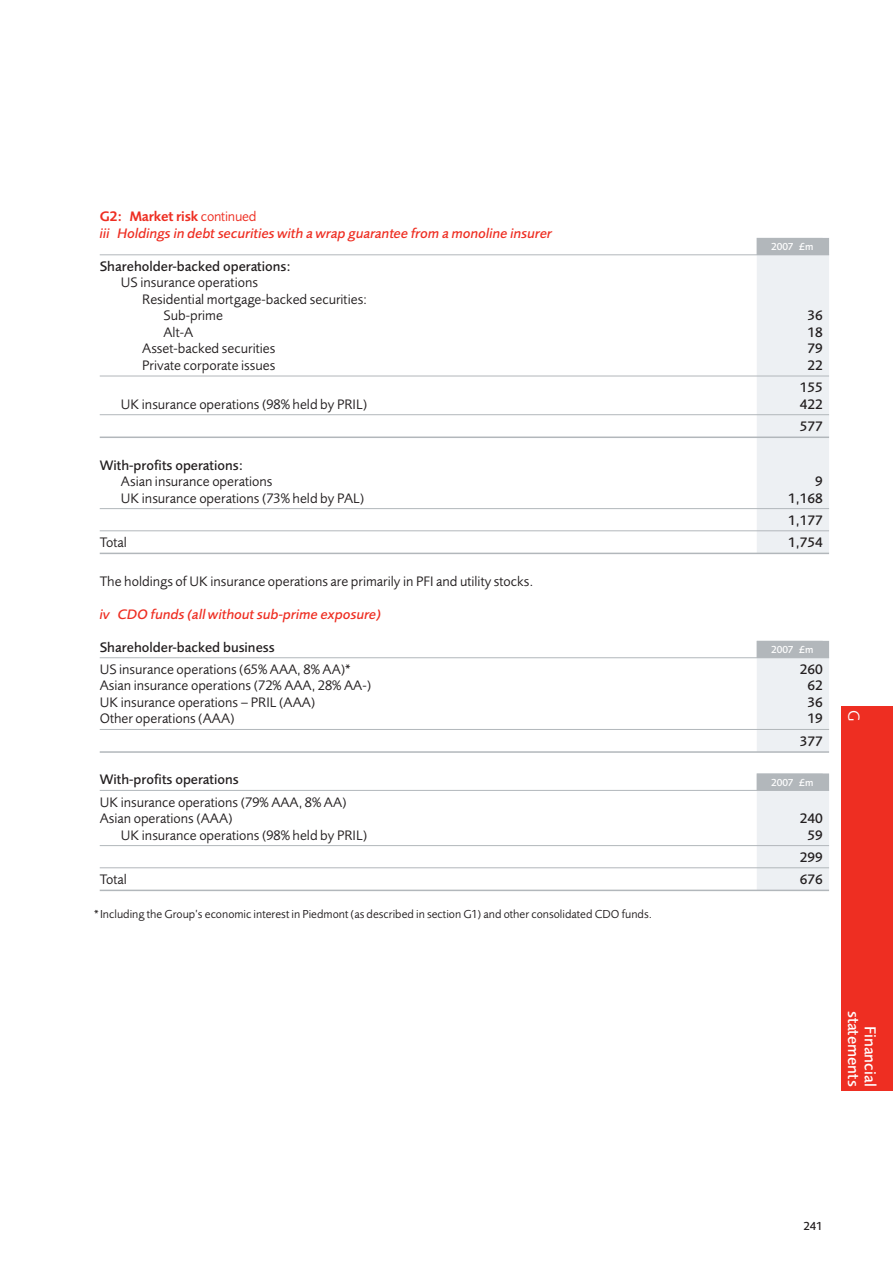
<style>
.page{position:relative;width:893px;height:1263px;background:#fff}
.page>*{position:absolute;margin:0;border:0;box-sizing:border-box;transform-origin:0 0}
.t1{font:500 16.5px/16.5px "Pru Sans";color:#fff;text-align:right}
.t2{font:16.5px "Pru Sans";color:#fff}
.t3{font:14.25px/16.5px "Pru Sans";color:#231f20}
.t4{font:500 14.25px/22.2px "Pru Sans";color:#231f20;text-align:center}
.t5{font:italic 500 14.25px/16.5px "Pru Sans";color:#ee2e22}
.t6{font:12px "Pru Sans";color:#231f20}
.t7{font:500 12px "Pru Sans";color:#231f20}
.t8{font:500 10.5px "Pru Sans";color:#fff}
.s1{font-weight:600;font-style:normal}
.s2{font-weight:400;font-style:normal}
</style>
<div class="page">
<div style="left:842px;top:706px;width:51px;height:385px;background:#ee2e22"></div>
<div style="left:757px;top:238px;width:72px;height:315px;background:#edf0f3"></div>
<div style="left:757px;top:238px;width:72px;height:17px;background:#b2b7bb"></div>
<hr style="left:100px;top:254px;width:729px;height:1px;background:#b2b7bb">
<hr style="left:100px;top:376px;width:729px;height:1px;background:#b2b7bb">
<hr style="left:100px;top:414px;width:729px;height:1px;background:#b2b7bb">
<hr style="left:100px;top:437px;width:729px;height:1px;background:#b2b7bb">
<hr style="left:100px;top:508px;width:729px;height:1px;background:#b2b7bb">
<hr style="left:100px;top:530px;width:729px;height:1px;background:#b2b7bb">
<hr style="left:100px;top:553px;width:729px;height:1px;background:#b2b7bb">
<div style="left:757px;top:641px;width:72px;height:111px;background:#edf0f3"></div>
<div style="left:757px;top:641px;width:72px;height:17px;background:#b2b7bb"></div>
<hr style="left:100px;top:657px;width:729px;height:1px;background:#b2b7bb">
<hr style="left:100px;top:729px;width:729px;height:1px;background:#b2b7bb">
<hr style="left:100px;top:751px;width:729px;height:2px;background:#b2b7bb">
<div style="left:757px;top:774px;width:72px;height:117px;background:#edf0f3"></div>
<div style="left:757px;top:774px;width:72px;height:17px;background:#b2b7bb"></div>
<hr style="left:100px;top:790px;width:729px;height:1px;background:#b2b7bb">
<hr style="left:100px;top:845px;width:729px;height:1px;background:#b2b7bb">
<hr style="left:100px;top:867px;width:729px;height:1px;background:#b2b7bb">
<hr style="left:100px;top:890px;width:729px;height:1px;background:#b2b7bb">
<p class="t5" style="left:100px;top:210px;width:454px"><span class="s1">G2: Market risk</span> <span class="s2">continued<br></span>iii Holdings in debt securities with a wrap guarantee from a monoline insurer</p>
<p class="t8" style="left:771px;top:242px;width:44px">2007 £m</p>
<p class="t4" style="left:100px;top:256px;width:193px">Shareholder-backed operations:</p>
<p class="t3" style="left:121px;top:276px;width:138px">US insurance operations</p>
<p class="t3" style="left:142px;top:292px;width:227px">Residential mortgage-backed securities:</p>
<p class="t3" style="left:163px;top:309px;width:61px">Sub-prime</p>
<p class="t4" style="left:807px;top:306px;width:17px">36</p>
<p class="t3" style="left:163px;top:325px;width:31px">Alt-A</p>
<p class="t4" style="left:807px;top:322px;width:17px">18</p>
<p class="t3" style="left:142px;top:342px;width:135px">Asset-backed securities</p>
<p class="t4" style="left:807px;top:339px;width:17px">79</p>
<p class="t3" style="left:142px;top:358px;width:135px">Private corporate issues</p>
<p class="t4" style="left:800px;top:355px;width:25px">22<br>155</p>
<p class="t3" style="left:121px;top:397px;width:248px">UK insurance operations (98% held by PRIL)</p>
<p class="t4" style="left:800px;top:394px;width:24px;text-align:left">422<br>577</p>
<p class="t4" style="left:100px;top:455px;width:145px">With-profits operations:</p>
<p class="t3" style="left:121px;top:474px;width:153px">Asian insurance operations</p>
<p class="t4" style="left:815px;top:471px;width:9px">9</p>
<p class="t3" style="left:121px;top:491px;width:245px">UK insurance operations (73% held by PAL)</p>
<p class="t4" style="left:788px;top:488px;width:36px;text-align:left">1,168<br>1,177</p>
<p class="t3" style="left:100px;top:535px;width:29px">Total</p>
<p class="t4" style="left:788px;top:532px;width:36px">1,754</p>
<p class="t3" style="left:100px;top:574px;width:435px">The holdings of UK insurance operations are primarily in PFI and utility stocks.</p>
<p class="t5" style="left:100px;top:607px;width:283px">iv CDO funds (all without sub-prime exposure)</p>
<p class="t4" style="left:100px;top:637px;width:176px">Shareholder-backed business</p>
<p class="t8" style="left:771px;top:645px;width:44px">2007 £m</p>
<p class="t3" style="left:100px;top:662px;width:254px">US insurance operations (65% AAA, 8% AA)*</p>
<p class="t4" style="left:800px;top:659px;width:24px">260</p>
<p class="t3" style="left:100px;top:679px;width:273px">Asian insurance operations (72% AAA, 28% AA-)</p>
<p class="t4" style="left:807px;top:676px;width:17px">62</p>
<p class="t3" style="left:100px;top:695px;width:217px">UK insurance operations – PRIL (AAA)</p>
<p class="t4" style="left:807px;top:692px;width:17px">36</p>
<p class="t3" style="left:100px;top:712px;width:136px">Other operations (AAA)</p>
<p class="t4" style="left:800px;top:709px;width:24px">19<br>377</p>
<p class="t4" style="left:100px;top:770px;width:140px">With-profits operations</p>
<p class="t8" style="left:771px;top:778px;width:44px">2007 £m</p>
<p class="t3" style="left:100px;top:795px;width:248px">UK insurance operations (79% AAA, 8% AA)<br>Asian operations (AAA)</p>
<p class="t4" style="left:800px;top:808px;width:24px">240</p>
<p class="t3" style="left:121px;top:828px;width:248px">UK insurance operations (98% held by PRIL)</p>
<p class="t4" style="left:800px;top:825px;width:24px">59<br>299</p>
<p class="t3" style="left:100px;top:872px;width:29px">Total</p>
<p class="t4" style="left:800px;top:869px;width:24px">676</p>
<p class="t6" style="left:94px;top:910px;width:560px">*Including the Group’s economic interest in Piedmont (as described in section G1) and other consolidated CDO funds.</p>
<p class="t2" style="left:860px;top:710px;width:13px;rotate:90deg">G</p>
<p class="t1" style="left:877px;top:1011px;width:77px;rotate:90deg">Financial statements</p>
<p class="t7" style="left:803px;top:1221px;width:21px">241</p>
</div>
